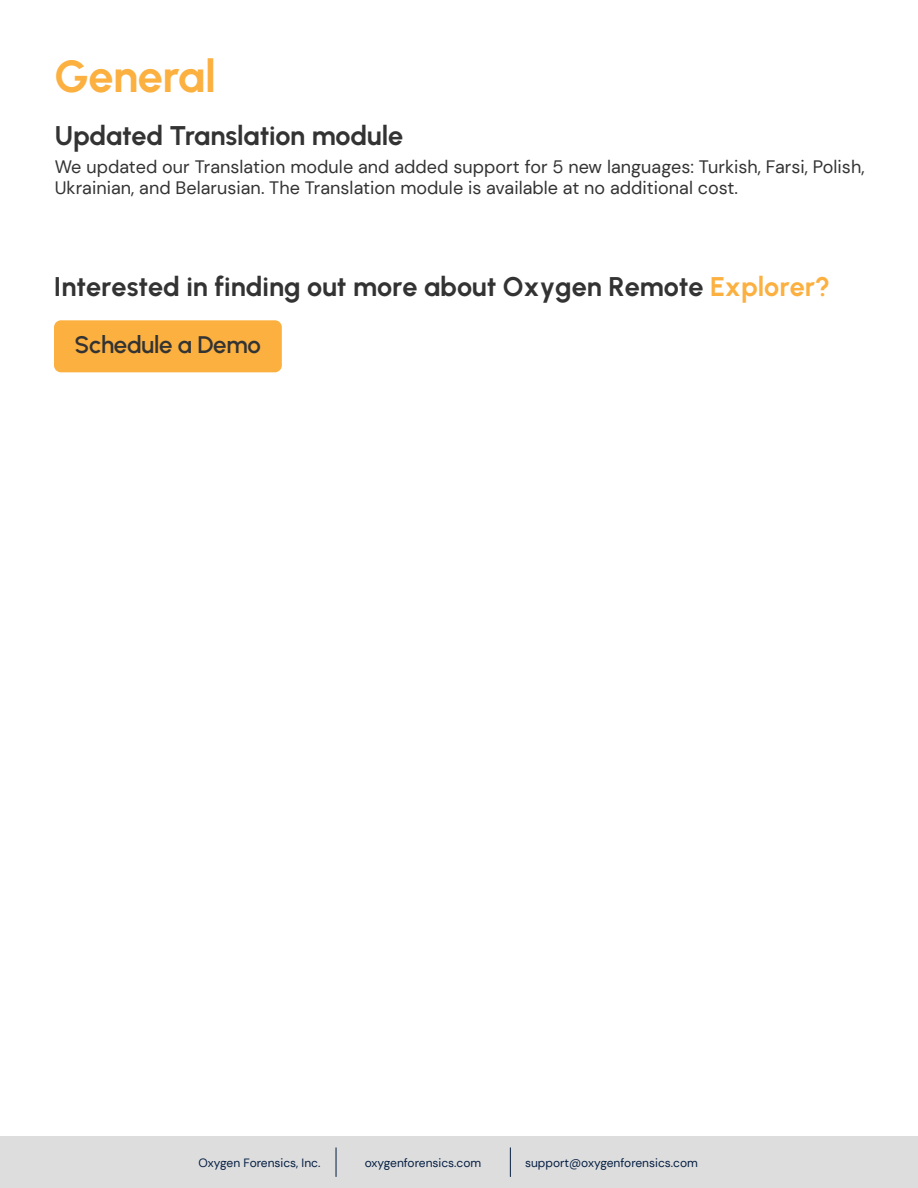
<style>
.page{position:relative;width:918px;height:1188px;background:#fff}
.page>*{position:absolute;margin:0;border:0;box-sizing:border-box;transform-origin:0 0}
.t1{font:700 45px "Urbanist";letter-spacing:-.01em;color:#fbb040}
.t2{font:700 27px "Urbanist";color:#333}
.t3{font:600 24px "Urbanist";letter-spacing:-.01em;color:#333}
.t4{font:18px/21.6px "DM Sans";letter-spacing:.005em;color:#333}
.t5{font:12px "DM Sans";color:#041e42}
.s1{color:#fbb040}
</style>
<div class="page">
<div style="left:54px;top:320px;width:228px;height:52px;background:#fbb040;border-radius:7px"></div>
<div style="left:0;top:1136px;width:918px;height:52px;background:#ddd"></div>
<svg style="left:336px;top:1148px;width:1px;height:29px"></svg>
<svg style="left:510px;top:1148px;width:1px;height:29px"></svg>
<h1 class="t1" style="left:55px;top:47px;width:163px">General</h1>
<h2 class="t2" style="left:55px;top:118px;width:350px">Updated Translation module</h2>
<p class="t4" style="left:55px;top:156px;width:811px">We updated our Translation module and added support for 5 new languages: Turkish, Farsi, Polish,<br>Ukrainian, and Belarusian. The Translation module is available at no additional cost.</p>
<h2 class="t2" style="left:54px;top:268px;width:778px">Interested in finding out more about Oxygen Remote <span class="s1">Explorer?</span></h2>
<h3 class="t3" style="left:74px;top:329px;width:188px">Schedule a Demo</h3>
<p class="t5" style="left:199px;top:1155px;width:123px">Oxygen Forensics, Inc.</p>
<p class="t5" style="left:365px;top:1155px;width:118px">oxygenforensics.com</p>
<p class="t5" style="left:525px;top:1155px;width:174px">support@oxygenforensics.com</p>
</div>
